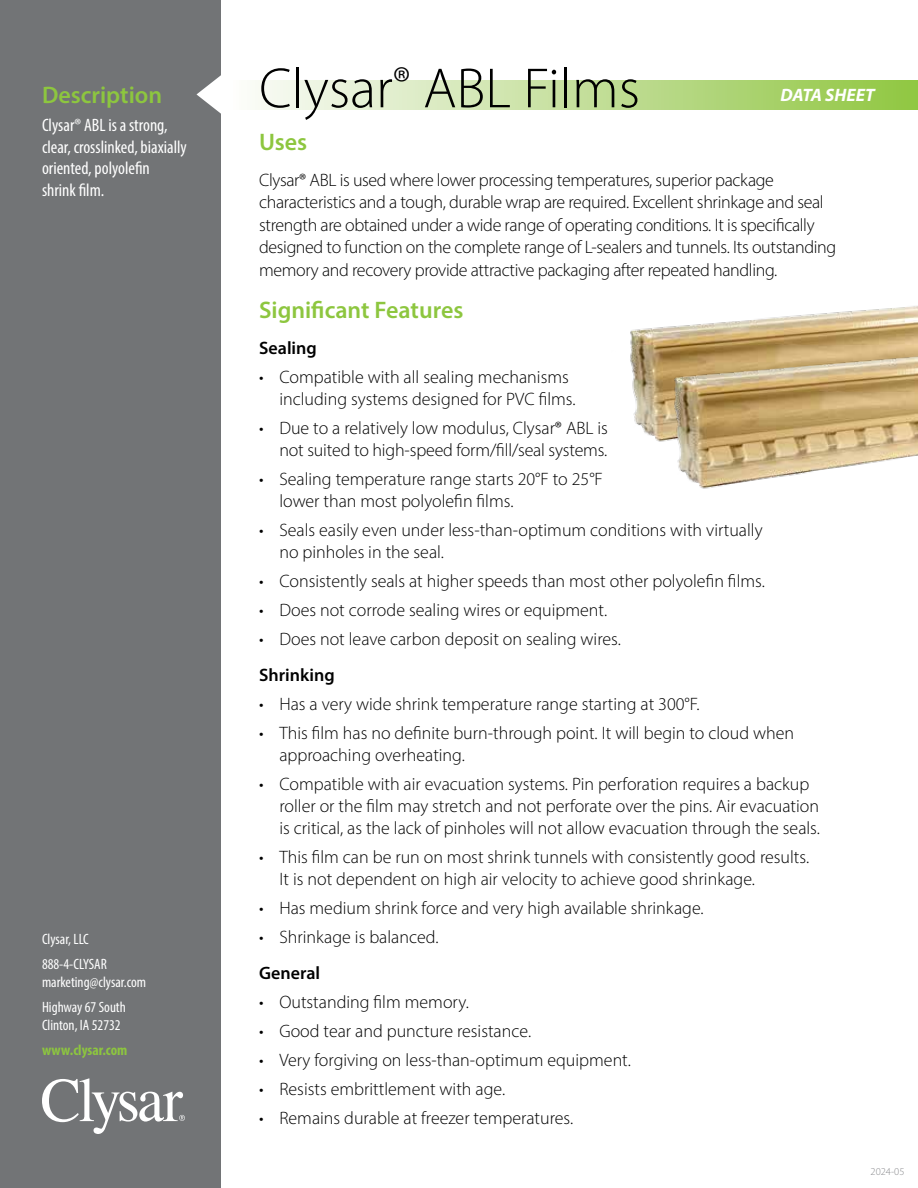
<style>
.page{position:relative;width:918px;height:1188px;background:#fff}
.page>*{position:absolute;margin:0;border:0;box-sizing:border-box;transform-origin:0 0}
.t1{font:300 57px "Myriad Pro";color:#000}
.t2{font:600 24px "Myriad Pro";color:#8dc63f}
.t3{font:300 18px/22.2px "Myriad Pro";color:#000}
.t4{font:300 18px/22.5px "Myriad Pro";letter-spacing:-.02em;color:#000}
.t5{font:condensed 18px/21.6px "Myriad Pro";color:#fff}
.t6{font:600 18px "Myriad Pro";color:#000}
.t7{font:italic 700 18px "Myriad Pro";color:#fff}
.t8{font:condensed 15px/24.8px "Myriad Pro";color:#fff}
.t9{font:700 condensed 15px "Myriad Pro";color:#8dc63f}
.t10{font:300 10.5px "Myriad Pro";color:#898a8d}
</style>
<div class="page">
<div style="left:227px;top:80px;width:691px;height:29px;background:linear-gradient(to right,#fcfcfb,#90c541)"></div>
<div style="left:0;top:0;width:220px;height:1188px;background:#727476"></div>
<svg style="left:42px;top:1078px;width:143px;height:56px"></svg>
<svg style="left:196px;top:70px;width:25px;height:48px"></svg>
<img style="left:630px;top:306px;width:288px;height:130px">
<img style="left:655px;top:341px;width:263px;height:148px">
<h2 class="t2" style="left:42px;top:79px;width:122px">Description</h2>
<p class="t5" style="left:42px;top:114px;width:146px">Clysar® ABL is a strong, clear, crosslinked, biaxially oriented, polyolefin shrink film.</p>
<p class="t8" style="left:42px;top:927px;width:66px">Clysar, LLC<br>888-4-CLYSAR</p>
<p class="t8" style="left:42px;top:970px;width:106px">marketing@clysar.com<br>Highway 67 South</p>
<p class="t8" style="left:42px;top:1012px;width:80px">Clinton, IA 52732</p>
<p class="t9" style="left:42px;top:1040px;width:87px">www.clysar.com</p>
<h1 class="t1" style="left:259px;top:54px;width:382px">Clysar<sup>®</sup> ABL Films</h1>
<p class="t7" style="left:780px;top:84px;width:96px">DATA SHEET</p>
<h2 class="t2" style="left:259px;top:126px;width:50px">Uses</h2>
<p class="t4" style="left:259px;top:168px;width:579px">Clysar® ABL is used where lower processing temperatures, superior package characteristics and a tough, durable wrap are required. Excellent shrinkage and seal strength are obtained under a wide range of operating conditions. It is specifically designed to function on the complete range of L-sealers and tunnels. Its outstanding memory and recovery provide attractive packaging after repeated handling.</p>
<h2 class="t2" style="left:259px;top:295px;width:206px">Significant Features</h2>
<p class="t6" style="left:259px;top:336px;width:59px">Sealing</p>
<p class="t3" style="left:279px;top:365px;width:298px;text-indent:-20px">• Compatible with all sealing mechanisms including systems designed for PVC films.</p>
<p class="t3" style="left:259px;top:416px;width:350px;text-align:right">• Due to a relatively low modulus, Clysar® ABL is not suited to high-speed form/fill/seal systems.</p>
<p class="t3" style="left:279px;top:468px;width:325px;text-indent:-20px">• Sealing temperature range starts 20°F to 25°F lower than most polyolefin films.</p>
<p class="t3" style="left:279px;top:519px;width:485px;text-indent:-20px">• Seals easily even under less-than-optimum conditions with virtually no pinholes in the seal.</p>
<p class="t3" style="left:259px;top:570px;width:507px">• Consistently seals at higher speeds than most other polyolefin films.</p>
<p class="t3" style="left:259px;top:599px;width:350px">• Does not corrode sealing wires or equipment.</p>
<p class="t3" style="left:259px;top:628px;width:363px">• Does not leave carbon deposit on sealing wires.</p>
<p class="t6" style="left:259px;top:663px;width:77px">Shrinking</p>
<p class="t3" style="left:259px;top:692px;width:442px">• Has a very wide shrink temperature range starting at 300°F.</p>
<p class="t3" style="left:279px;top:721px;width:516px;text-indent:-20px">• This film has no definite burn-through point. It will begin to cloud when approaching overheating.</p>
<p class="t3" style="left:279px;top:772px;width:542px;text-indent:-20px">• Compatible with air evacuation systems. Pin perforation requires a backup roller or the film may stretch and not perforate over the pins. Air evacuation is critical, as the lack of pinholes will not allow evacuation through the seals.</p>
<p class="t3" style="left:279px;top:846px;width:531px;text-indent:-20px">• This film can be run on most shrink tunnels with consistently good results.<br>It is not dependent on high air velocity to achieve good shrinkage.</p>
<p class="t3" style="left:259px;top:897px;width:446px">• Has medium shrink force and very high available shrinkage.</p>
<p class="t3" style="left:259px;top:926px;width:181px">• Shrinkage is balanced.</p>
<p class="t6" style="left:259px;top:961px;width:62px">General</p>
<p class="t3" style="left:259px;top:990px;width:211px">• Outstanding film memory.</p>
<p class="t3" style="left:259px;top:1019px;width:274px">• Good tear and puncture resistance.</p>
<p class="t3" style="left:259px;top:1048px;width:373px">• Very forgiving on less-than-optimum equipment.</p>
<p class="t3" style="left:259px;top:1077px;width:248px">• Resists embrittlement with age.</p>
<p class="t3" style="left:259px;top:1106px;width:316px">• Remains durable at freezer temperatures.</p>
<p class="t10" style="left:871px;top:1165px;width:35px">2024-05</p>
</div>
